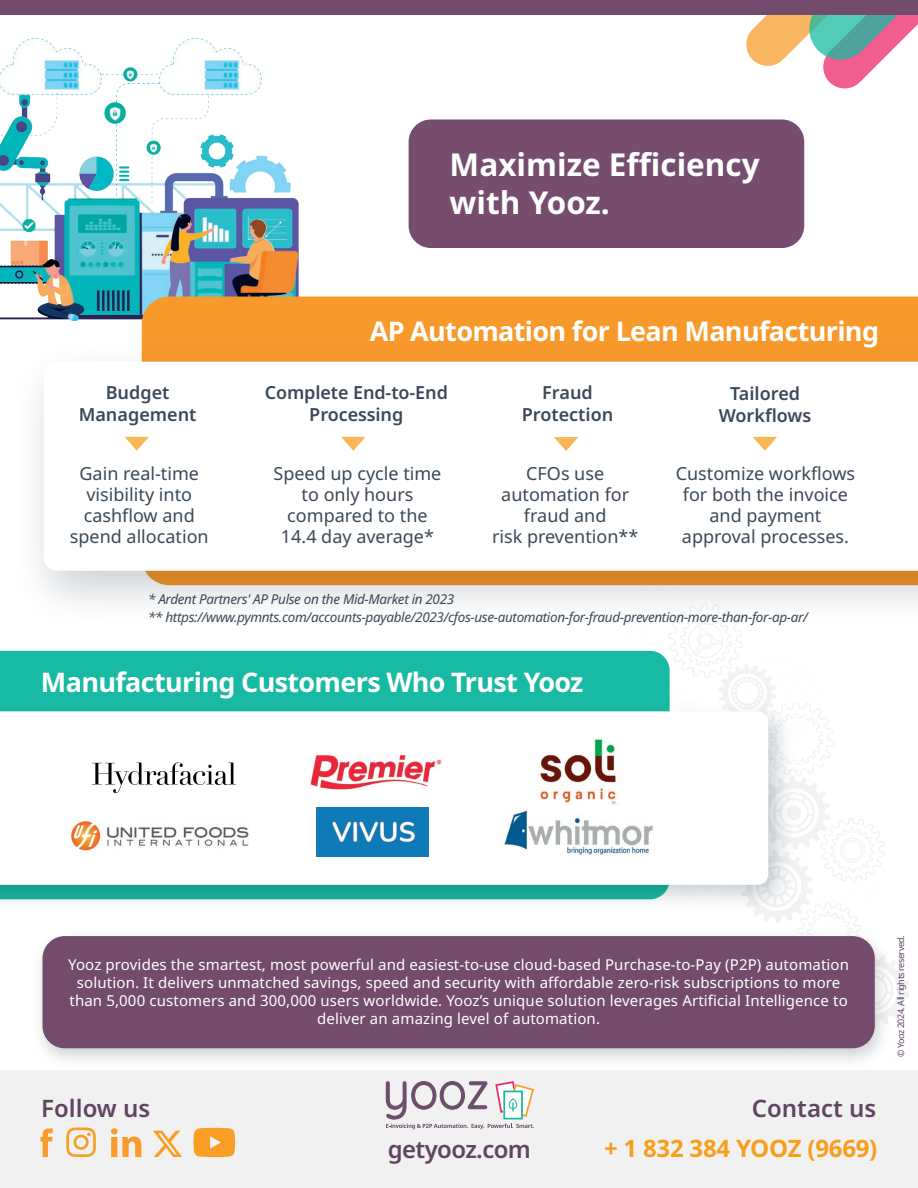
<style>
.page{position:relative;width:918px;height:1188px;background:#fff}
.page>*{position:absolute;margin:0;border:0;box-sizing:border-box;transform-origin:0 0}
.t1{font:700 31.5px/37.8px "Noto Sans";color:#fff}
.t2{font:700 27px "Noto Sans";letter-spacing:-.025em;color:#fff}
.t3{font:700 24px "Noto Sans";letter-spacing:-.01em;color:#f89e1c}
.t4{font:600 24px "Noto Sans";color:#614462}
.t5{font:600 24px "Noto Sans";letter-spacing:-.025em;color:#614462}
.t6{font:18px/21px "Noto Sans";color:#3b4857;text-align:center}
.t7{font:600 18px/21.6px "Noto Sans";color:#3b4857;text-align:center}
.t8{font:15px/18px "Noto Sans";letter-spacing:.01em;color:#fff;text-align:center}
.t9{font:italic 13.5px/18px "Noto Sans";letter-spacing:-.025em;color:#3b4857}
.t10{font:9px "Noto Sans";letter-spacing:-.05em;color:#614462}
</style>
<div class="page">
<svg style="left:607px;top:642px;width:302px;height:366px"></svg>
<img style="left:39px;top:923px;width:859px;height:139px">
<div style="left:42px;top:936px;width:833px;height:112px;background:#734b6c;border-radius:22px"></div>
<svg style="left:746px;top:14px;width:172px;height:74px"></svg>
<div style="left:0;top:0;width:918px;height:14px;background:#734b6c"></div>
<img style="left:0;top:38px;width:316px;height:283px">
<div style="left:409px;top:119px;width:395px;height:129px;background:#764d6f;border-radius:22px"></div>
<div style="left:0;top:651px;width:670px;height:43px;background:#19baa3"></div>
<img style="left:0;top:694px;width:803px;height:225px">
<svg style="left:0;top:711px;width:768px;height:174px"></svg>
<img style="left:517px;top:737px;width:122px;height:68px">
<img style="left:306px;top:749px;width:140px;height:47px">
<img style="left:70px;top:807px;width:179px;height:57px">
<img style="left:501px;top:806px;width:156px;height:50px">
<img style="left:316px;top:808px;width:112px;height:49px">
<svg style="left:92px;top:762px;width:144px;height:31px"></svg>
<div style="left:0;top:1070px;width:918px;height:118px;background:#f0f1f0"></div>
<svg style="left:386px;top:1081px;width:148px;height:48px"></svg>
<svg style="left:111px;top:1128px;width:30px;height:29px"></svg>
<svg style="left:40px;top:1129px;width:13px;height:28px"></svg>
<svg style="left:153px;top:1131px;width:29px;height:26px"></svg>
<svg style="left:66px;top:1128px;width:30px;height:29px"></svg>
<svg style="left:194px;top:1128px;width:41px;height:29px"></svg>
<div style="left:142px;top:297px;width:776px;height:29px;background:#f8992c"></div>
<img style="left:36px;top:326px;width:882px;height:316px">
<svg style="left:44px;top:362px;width:874px;height:209px"></svg>
<svg style="left:125px;top:437px;width:24px;height:14px"></svg>
<svg style="left:341px;top:437px;width:25px;height:14px"></svg>
<svg style="left:753px;top:437px;width:24px;height:14px"></svg>
<svg style="left:554px;top:437px;width:24px;height:14px"></svg>
<h1 class="t1" style="left:450px;top:146px;width:312px">Maximize Efficiency with Yooz.</h1>
<p class="t7" style="left:79px;top:382px;width:119px">Budget<br>Management</p>
<p class="t6" style="left:70px;top:463px;width:140px">Gain real-time visibility into cashflow and spend allocation</p>
<h2 class="t2" style="left:370px;top:312px;width:511px">AP Automation for Lean Manufacturing</h2>
<p class="t7" style="left:265px;top:382px;width:185px">Complete End-to-End<br>Processing</p>
<p class="t6" style="left:274px;top:463px;width:169px">Speed up cycle time to only hours compared to the<br>14.4 day average*</p>
<p class="t7" style="left:522px;top:382px;width:93px">Fraud<br>Protection</p>
<p class="t6" style="left:492px;top:463px;width:148px">CFOs use automation for fraud and<br>risk prevention**</p>
<p class="t7" style="left:719px;top:384px;width:94px">Tailored<br>Workflows</p>
<p class="t6" style="left:676px;top:463px;width:181px">Customize workflows for both the invoice and payment approval processes.</p>
<p class="t9" style="left:148px;top:590px;width:661px">* Ardent Partners' AP Pulse on the Mid-Market in 2023<br>** https://www.pymnts.com/accounts-payable/2023/cfos-use-automation-for-fraud-prevention-more-than-for-ap-ar/</p>
<h2 class="t2" style="left:41px;top:663px;width:544px">Manufacturing Customers Who Trust Yooz</h2>
<p class="t8" style="left:68px;top:956px;width:782px">Yooz provides the smartest, most powerful and easiest-to-use cloud-based Purchase-to-Pay (P2P) automation solution. It delivers unmatched savings, speed and security with affordable zero-risk subscriptions to more than 5,000 customers and 300,000 users worldwide. Yooz’s unique solution leverages Artificial Intelligence to deliver an amazing level of automation.</p>
<h3 class="t4" style="left:41px;top:1091px;width:111px">Follow us</h3>
<h3 class="t4" style="left:752px;top:1091px;width:126px">Contact us</h3>
<h3 class="t3" style="left:604px;top:1131px;width:275px">+ 1 832 384 YOOZ (9669)</h3>
<h3 class="t5" style="left:388px;top:1132px;width:145px">getyooz.com</h3>
<p class="t10" style="left:895px;top:1057px;width:123px;rotate:-90deg">© Yooz 2024. All rights reserved.</p>
</div>
